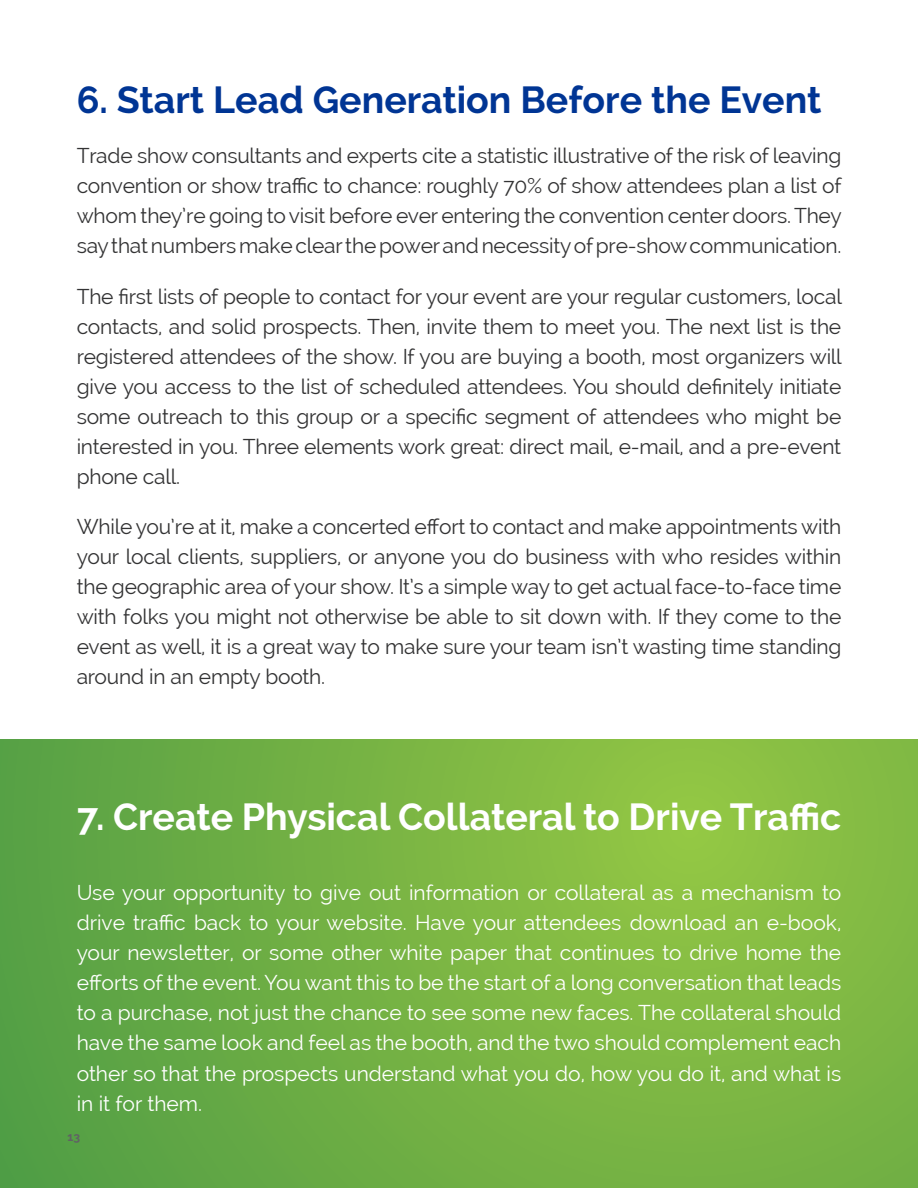
<style>
.page{position:relative;width:918px;height:1188px;background:#fff}
.page>*{position:absolute;margin:0;border:0;box-sizing:border-box;transform-origin:0 0}
.t1{font:700 37.5px "Raleway";color:#fff}
.t2{font:700 37.5px "Raleway";color:#003594}
.t3{font:21px/30px "Raleway";letter-spacing:-.01em;color:#333334;text-align:justify}
.t4{font:21px/30px "Raleway";color:#fff;text-align:justify}
.t5{font:700 12px "Raleway";color:#606264}
</style>
<div class="page">
<svg style="left:0;top:740px;width:918px;height:448px;background:#72b144"></svg>
<h1 class="t2" style="left:77px;top:78px;width:746px">6. Start Lead Generation Before the Event</h1>
<p class="t3" style="left:77px;top:141px;width:767px">Trade show consultants and experts cite a statistic illustrative of the risk of leaving convention or show traffic to chance: roughly 70% of show attendees plan a list of whom they’re going to visit before ever entering the convention center doors. They say that numbers make clear the power and necessity of pre-show communication.</p>
<p class="t3" style="left:77px;top:281px;width:767px">The first lists of people to contact for your event are your regular customers, local contacts, and solid prospects. Then, invite them to meet you. The next list is the registered attendees of the show. If you are buying a booth, most organizers will give you access to the list of scheduled attendees. You should definitely initiate some outreach to this group or a specific segment of attendees who might be interested in you. Three elements work great: direct mail, e-mail, and a pre-event phone call.</p>
<p class="t3" style="left:77px;top:511px;width:766px">While you’re at it, make a concerted effort to contact and make appointments with your local clients, suppliers, or anyone you do business with who resides within the geographic area of your show. It’s a simple way to get actual face-to-face time with folks you might not otherwise be able to sit down with. If they come to the event as well, it is a great way to make sure your team isn’t wasting time standing around in an empty booth.</p>
<h1 class="t1" style="left:77px;top:795px;width:766px">7. Create Physical Collateral to Drive Traffic</h1>
<p class="t4" style="left:77px;top:878px;width:766px">Use your opportunity to give out information or collateral as a mechanism to drive traffic back to your website. Have your attendees download an e-book, your newsletter, or some other white paper that continues to drive home the efforts of the event. You want this to be the start of a long conversation that leads to a purchase, not just the chance to see some new faces. The collateral should have the same look and feel as the booth, and the two should complement each other so that the prospects understand what you do, how you do it, and what is in it for them.</p>
<p class="t5" style="left:68px;top:1130px;width:14px">13</p>
</div>
